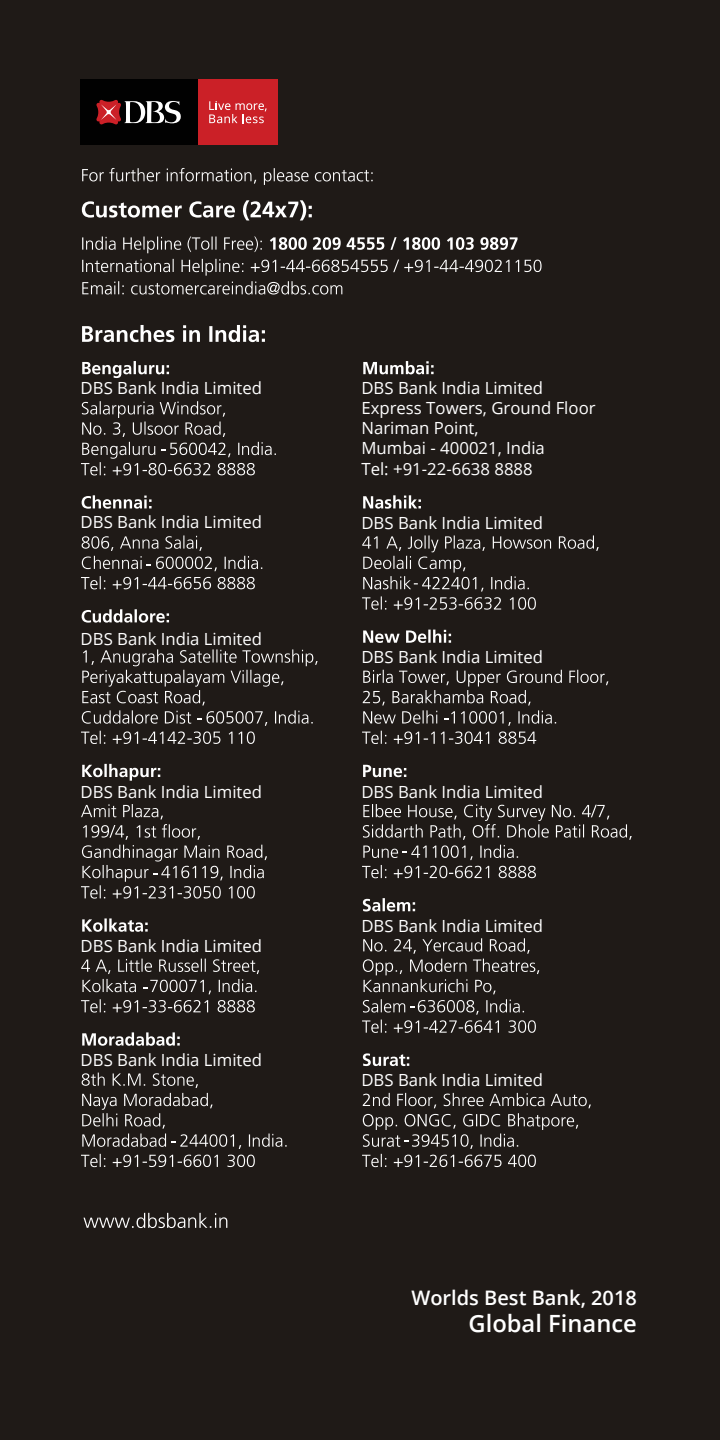
<style>
.page{position:relative;width:720px;height:1440px;background:#1f1a17}
.page>*{position:absolute;margin:0;border:0;box-sizing:border-box;transform-origin:0 0}
.t1{font:600 23.75px "Open Sans";color:#fff}
.t2{font:600 20px "Open Sans";color:#fff}
.t3{font:16.75px/20px "Open Sans";color:#fff}
</style>
<div class="page">
<svg style="left:82px;top:361px;width:87px;height:17px"></svg>
<svg style="left:363px;top:361px;width:71px;height:13px"></svg>
<svg style="left:82px;top:495px;width:70px;height:14px"></svg>
<svg style="left:363px;top:495px;width:58px;height:14px"></svg>
<svg style="left:362px;top:535px;width:237px;height:75px"></svg>
<svg style="left:82px;top:609px;width:87px;height:14px"></svg>
<svg style="left:363px;top:630px;width:88px;height:13px"></svg>
<svg style="left:82px;top:764px;width:78px;height:17px"></svg>
<svg style="left:363px;top:765px;width:43px;height:12px"></svg>
<svg style="left:363px;top:898px;width:52px;height:13px"></svg>
<svg style="left:82px;top:918px;width:66px;height:14px"></svg>
<svg style="left:82px;top:1032px;width:98px;height:14px"></svg>
<svg style="left:363px;top:1053px;width:46px;height:13px"></svg>
<svg style="left:82px;top:168px;width:291px;height:17px"></svg>
<svg style="left:82px;top:200px;width:230px;height:20px"></svg>
<svg style="left:82px;top:236px;width:436px;height:17px"></svg>
<svg style="left:82px;top:259px;width:460px;height:36px"></svg>
<svg style="left:82px;top:325px;width:183px;height:17px"></svg>
<svg style="left:83px;top:1213px;width:144px;height:15px"></svg>
<div style="left:197px;top:79px;width:80px;height:66px;background:#cb2027"></div>
<svg style="left:209px;top:101px;width:58px;height:22px"></svg>
<div style="left:80px;top:79px;width:117px;height:66px;background:#010101"></div>
<svg style="left:96px;top:99px;width:85px;height:26px"></svg>
<svg style="left:362px;top:670px;width:246px;height:74px"></svg>
<svg style="left:362px;top:804px;width:270px;height:74px"></svg>
<svg style="left:362px;top:938px;width:177px;height:95px"></svg>
<svg style="left:362px;top:1093px;width:229px;height:74px"></svg>
<svg style="left:81px;top:1073px;width:206px;height:94px"></svg>
<svg style="left:81px;top:959px;width:178px;height:54px"></svg>
<svg style="left:81px;top:804px;width:186px;height:95px"></svg>
<svg style="left:81px;top:649px;width:237px;height:95px"></svg>
<svg style="left:81px;top:535px;width:181px;height:54px"></svg>
<svg style="left:81px;top:401px;width:195px;height:74px"></svg>
<p class="t3" style="left:81px;top:378px;width:183px">DBS Bank India Limited</p>
<p class="t3" style="left:81px;top:512px;width:183px">DBS Bank India Limited</p>
<p class="t3" style="left:81px;top:628px;width:183px">DBS Bank India Limited</p>
<p class="t3" style="left:81px;top:781px;width:183px">DBS Bank India Limited</p>
<p class="t3" style="left:81px;top:936px;width:183px">DBS Bank India Limited</p>
<p class="t3" style="left:81px;top:1050px;width:183px">DBS Bank India Limited</p>
<p class="t3" style="left:361px;top:378px;width:236px">DBS Bank India Limited<br>Express Towers, Ground Floor<br>Nariman Point,<br>Mumbai - 400021, India<br>Tel: +91-22-6638 8888</p>
<p class="t3" style="left:361px;top:513px;width:183px">DBS Bank India Limited</p>
<p class="t3" style="left:361px;top:646px;width:183px">DBS Bank India Limited</p>
<p class="t3" style="left:361px;top:781px;width:183px">DBS Bank India Limited</p>
<p class="t3" style="left:361px;top:916px;width:183px">DBS Bank India Limited</p>
<p class="t3" style="left:361px;top:1069px;width:183px">DBS Bank India Limited</p>
<p class="t2" style="left:411px;top:1284px;width:227px">Worlds Best Bank, 2018</p>
<h1 class="t1" style="left:468px;top:1308px;width:170px">Global Finance</h1>
</div>
